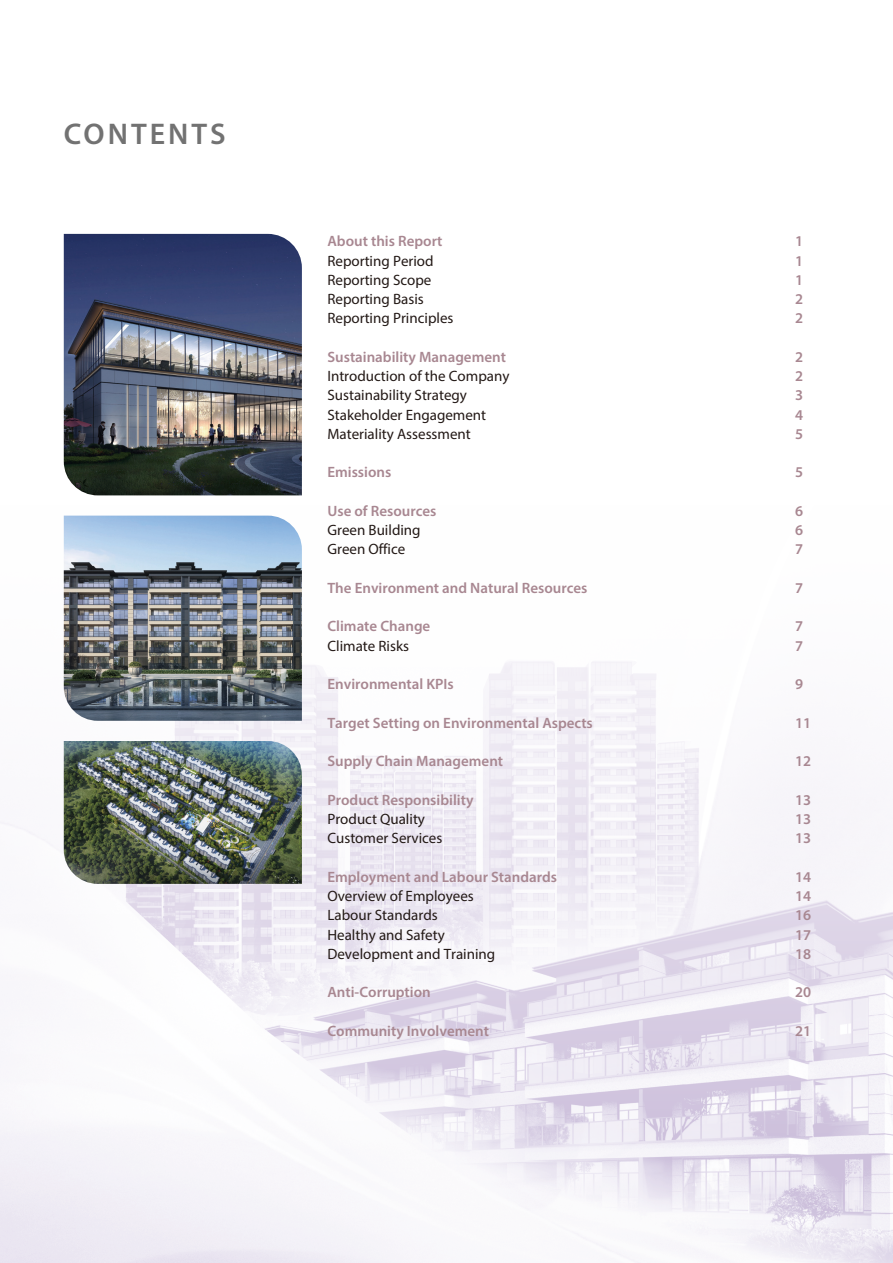
<style>
.page{position:relative;width:893px;height:1263px;background:#fff}
.page>*{position:absolute;margin:0;border:0;box-sizing:border-box;transform-origin:0 0}
.t1{font:600 30px "Myriad Pro";letter-spacing:.1em;color:#727272}
.t2{font:600 15px "Myriad Pro";color:#a88791}
.t3{font:15px "Myriad Pro";color:#231916}
</style>
<div class="page">
<img style="left:0;top:233px;width:893px;height:1030px">
<img style="left:64px;top:234px;width:238px;height:261px">
<img style="left:64px;top:516px;width:238px;height:205px">
<img style="left:64px;top:741px;width:238px;height:143px">
<h1 class="t1" style="left:64px;top:115px;width:163px">CONTENTS</h1>
<p class="t2" style="left:327px;top:232px;width:116px">About this Report</p>
<p class="t2" style="left:795px;top:232px;width:10px">1</p>
<p class="t3" style="left:327px;top:251px;width:108px">Reporting Period</p>
<p class="t2" style="left:795px;top:251px;width:10px">1</p>
<p class="t3" style="left:327px;top:271px;width:106px">Reporting Scope</p>
<p class="t2" style="left:795px;top:270px;width:10px">1</p>
<p class="t3" style="left:327px;top:290px;width:98px">Reporting Basis</p>
<p class="t2" style="left:795px;top:290px;width:10px">2</p>
<p class="t3" style="left:327px;top:309px;width:128px">Reporting Principles</p>
<p class="t2" style="left:795px;top:309px;width:10px">2</p>
<p class="t2" style="left:327px;top:347px;width:180px">Sustainability Management</p>
<p class="t2" style="left:795px;top:347px;width:10px">2</p>
<p class="t3" style="left:327px;top:367px;width:184px">Introduction of the Company</p>
<p class="t2" style="left:795px;top:367px;width:10px">2</p>
<p class="t3" style="left:327px;top:386px;width:141px">Sustainability Strategy</p>
<p class="t2" style="left:795px;top:386px;width:10px">3</p>
<p class="t3" style="left:327px;top:405px;width:160px">Stakeholder Engagement</p>
<p class="t2" style="left:795px;top:405px;width:10px">4</p>
<p class="t3" style="left:327px;top:425px;width:145px">Materiality Assessment</p>
<p class="t2" style="left:795px;top:424px;width:10px">5</p>
<p class="t2" style="left:327px;top:463px;width:65px">Emissions</p>
<p class="t2" style="left:795px;top:463px;width:10px">5</p>
<p class="t2" style="left:327px;top:501px;width:111px">Use of Resources</p>
<p class="t2" style="left:795px;top:501px;width:10px">6</p>
<p class="t3" style="left:327px;top:521px;width:95px">Green Building</p>
<p class="t2" style="left:795px;top:521px;width:10px">6</p>
<p class="t3" style="left:327px;top:540px;width:79px">Green Office</p>
<p class="t2" style="left:795px;top:540px;width:10px">7</p>
<p class="t2" style="left:327px;top:578px;width:261px">The Environment and Natural Resources</p>
<p class="t2" style="left:795px;top:578px;width:10px">7</p>
<p class="t2" style="left:327px;top:617px;width:104px">Climate Change</p>
<p class="t2" style="left:795px;top:617px;width:10px">7</p>
<p class="t3" style="left:327px;top:636px;width:83px">Climate Risks</p>
<p class="t2" style="left:795px;top:636px;width:10px">7</p>
<p class="t2" style="left:327px;top:675px;width:128px">Environmental KPIs</p>
<p class="t2" style="left:795px;top:675px;width:10px">9</p>
<p class="t2" style="left:327px;top:713px;width:267px">Target Setting on Environmental Aspects</p>
<p class="t2" style="left:795px;top:713px;width:18px">11</p>
<p class="t2" style="left:327px;top:752px;width:177px">Supply Chain Management</p>
<p class="t2" style="left:795px;top:752px;width:18px">12</p>
<p class="t2" style="left:327px;top:790px;width:148px">Product Responsibility</p>
<p class="t2" style="left:795px;top:790px;width:18px">13</p>
<p class="t3" style="left:327px;top:810px;width:99px">Product Quality</p>
<p class="t2" style="left:795px;top:809px;width:18px">13</p>
<p class="t3" style="left:327px;top:829px;width:116px">Customer Services</p>
<p class="t2" style="left:795px;top:829px;width:18px">13</p>
<p class="t2" style="left:327px;top:867px;width:231px">Employment and Labour Standards</p>
<p class="t2" style="left:795px;top:867px;width:18px">14</p>
<p class="t3" style="left:327px;top:887px;width:148px">Overview of Employees</p>
<p class="t2" style="left:795px;top:886px;width:18px">14</p>
<p class="t3" style="left:327px;top:906px;width:112px">Labour Standards</p>
<p class="t2" style="left:795px;top:906px;width:18px">16</p>
<p class="t3" style="left:327px;top:925px;width:119px">Healthy and Safety</p>
<p class="t2" style="left:795px;top:925px;width:18px">17</p>
<p class="t3" style="left:327px;top:944px;width:169px">Development and Training</p>
<p class="t2" style="left:795px;top:944px;width:18px">18</p>
<p class="t2" style="left:327px;top:983px;width:105px">Anti-Corruption</p>
<p class="t2" style="left:795px;top:983px;width:18px">20</p>
<p class="t2" style="left:327px;top:1021px;width:163px">Community Involvement</p>
<p class="t2" style="left:795px;top:1021px;width:18px">21</p>
</div>
